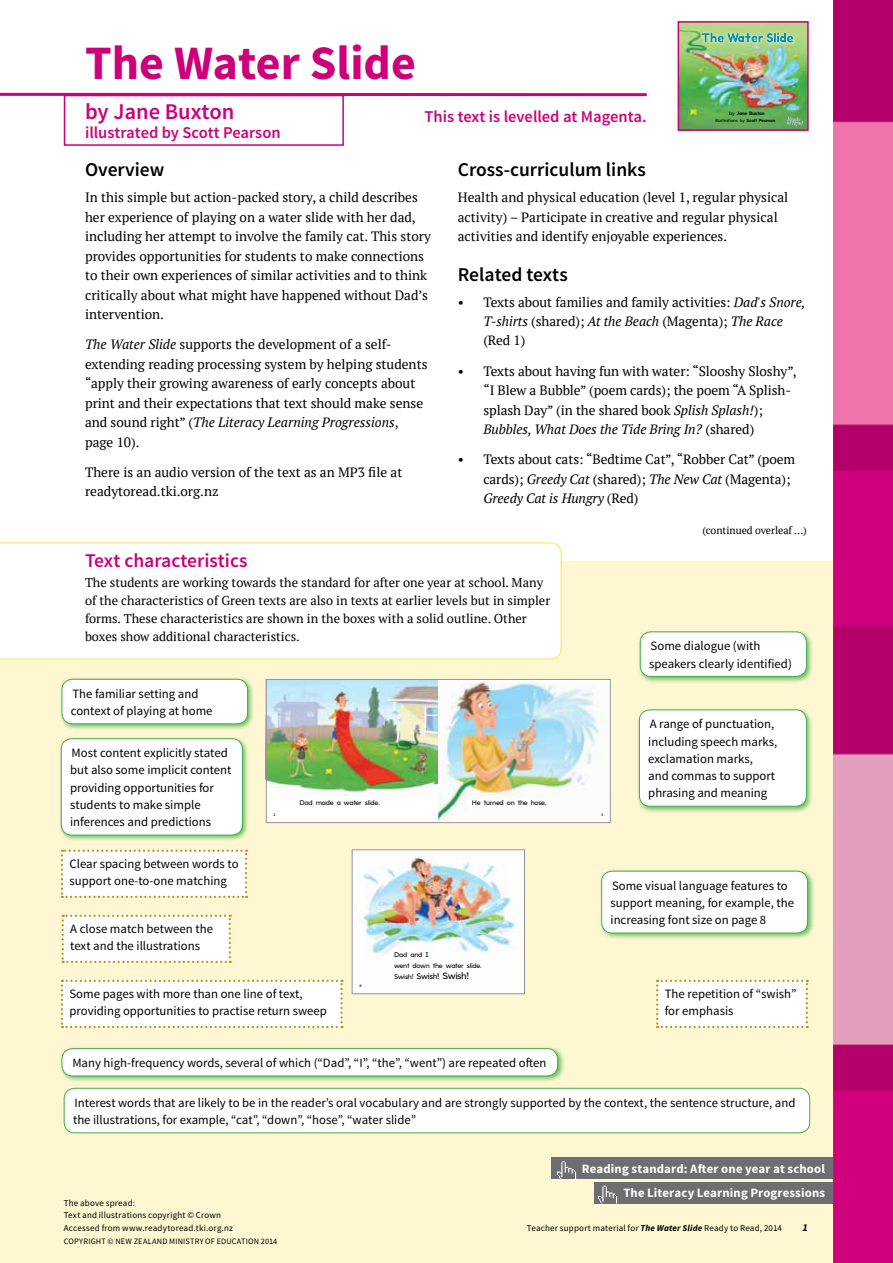
<style>
.page{position:relative;width:893px;height:1263px;background:#fff}
.page>*{position:absolute;margin:0;border:0;box-sizing:border-box;transform-origin:0 0}
.t1{font:700 48px "Source Sans Pro";color:#cd007a}
.t2{font:600 22.5px "Source Sans Pro";color:#cd007a}
.t3{font:600 19.5px "Source Sans Pro";color:#000}
.t4{font:600 19.5px "Source Sans Pro";color:#cd007a}
.t5{font:600 16.5px "Source Sans Pro";color:#cd007a}
.t6{font:13.5px/19.5px "PT Serif";color:#000}
.t7{font:12.75px/17.2px "Source Sans Pro";color:#000}
.t8{font:12.75px/18px "PT Serif";color:#000}
.t9{font:700 12.75px/24.5px "Source Sans Pro";letter-spacing:.01em;color:#fff;text-align:right}
.t10{font:10.5px "PT Serif";letter-spacing:-.005em;color:#000}
.t11{font:italic 700 10.5px "Source Sans Pro";color:#000}
.t12{font:9px/12px "Source Sans Pro";letter-spacing:.02em;color:#000}
.t13{font:8.25px "Source Sans Pro";letter-spacing:.02em;color:#000}
.t14{font:6.75px/10.9px "Aronui";letter-spacing:-.045em;color:#000}
.t15{font:700 4.8px "Aronui";letter-spacing:-.045em;color:#000}
.t16{font:4.5px "Aronui";letter-spacing:-.045em;color:#000}
.t17{font:3.6px "Aronui";color:#000}
.s1{font-weight:400}
.s2{font-weight:700}
.s3{font-style:italic}
.s4{font-size:7.95px}
.s5{font-size:9.15px}
.s6{font-weight:700;font-style:italic}
</style>
<div class="page">
<div style="left:0;top:560px;width:833px;height:703px;background:#fef7d2"></div>
<svg style="left:0;top:542px;width:562px;height:118px"></svg>
<img style="left:681px;top:24px;width:125px;height:104px">
<div style="left:699px;top:30px;width:97px;height:15px;background:#b6d888"></div>
<div style="left:700px;top:32px;width:93px;height:11px;background:#fff;opacity:.1"></div>
<div style="left:701px;top:32px;width:93px;height:12px;background:#000;opacity:.1"></div>
<svg style="left:787px;top:117px;width:19px;height:11px"></svg>
<div style="left:678px;top:21px;width:131px;height:110px;border:2px solid #cd007a"></div>
<div style="left:64px;top:1088px;width:746px;height:45px;background:#fff;border-radius:11px"></div>
<div style="left:64px;top:1088px;width:746px;height:45px;border:1px solid #41ad49;border-radius:11px"></div>
<img style="left:354px;top:852px;width:167px;height:140px">
<div style="left:352px;top:850px;width:173px;height:144px;border:1px solid #939598"></div>
<div style="left:59px;top:676px;width:196px;height:55px;background:#41ad49;opacity:.75"></div>
<div style="left:62px;top:679px;width:186px;height:45px;background:#fff;border-radius:11px"></div>
<div style="left:62px;top:679px;width:186px;height:45px;border:1px solid #41ad49;border-radius:11px"></div>
<div style="left:59px;top:1046px;width:505px;height:37px;background:#41ad49;opacity:.75"></div>
<div style="left:62px;top:1049px;width:496px;height:27px;background:#fff;border-radius:11px"></div>
<div style="left:62px;top:1048px;width:496px;height:28px;border:1px solid #41ad49;border-radius:11px"></div>
<div style="left:599px;top:868px;width:216px;height:72px;background:#41ad49;opacity:.75"></div>
<div style="left:602px;top:871px;width:205px;height:62px;background:#fff;border-radius:11px"></div>
<div style="left:601px;top:871px;width:207px;height:62px;border:1px solid #41ad49;border-radius:11px"></div>
<div style="left:58px;top:736px;width:191px;height:106px;background:#41ad49;opacity:.75"></div>
<div style="left:61px;top:739px;width:181px;height:96px;background:#fff;border-radius:11px"></div>
<div style="left:61px;top:738px;width:182px;height:97px;border:1px solid #41ad49;border-radius:11px"></div>
<div style="left:637px;top:629px;width:176px;height:54px;background:#41ad49;opacity:.75"></div>
<div style="left:640px;top:632px;width:166px;height:44px;background:#fff;border-radius:11px"></div>
<div style="left:640px;top:631px;width:167px;height:46px;border:1px solid #41ad49;border-radius:11px"></div>
<svg style="left:61px;top:850px;width:186px;height:48px"></svg>
<svg style="left:656px;top:980px;width:152px;height:48px"></svg>
<div style="left:636px;top:707px;width:178px;height:106px;background:#41ad49;opacity:.75"></div>
<div style="left:639px;top:710px;width:167px;height:96px;background:#fff;border-radius:11px"></div>
<div style="left:639px;top:709px;width:168px;height:98px;border:1px solid #41ad49;border-radius:11px"></div>
<div style="left:64px;top:95px;width:280px;height:51px;border:2px solid #cd007a"></div>
<hr style="left:0;top:93px;width:647px;height:3px;background:#cd007a">
<svg style="left:62px;top:915px;width:169px;height:48px"></svg>
<svg style="left:61px;top:980px;width:282px;height:48px"></svg>
<div style="left:266px;top:679px;width:172px;height:144px;background:#fff"></div>
<img style="left:268px;top:681px;width:170px;height:116px">
<div style="left:430px;top:788px;width:8px;height:35px;background:#fff"></div>
<img style="left:438px;top:680px;width:173px;height:143px">
<img style="left:438px;top:679px;width:1px;height:118px">
<div style="left:266px;top:679px;width:344px;height:144px;border:1px solid #939598"></div>
<div style="left:551px;top:1158px;width:283px;height:21px;background:#6d6e71"></div>
<svg style="left:557px;top:1161px;width:19px;height:18px"></svg>
<div style="left:594px;top:1182px;width:240px;height:21px;background:#6d6e71"></div>
<svg style="left:598px;top:1185px;width:19px;height:18px"></svg>
<img style="left:833px;top:0;width:60px;height:1263px">
<h1 class="t1" style="left:85px;top:32px;width:332px">The Water Slide</h1>
<h2 class="t2" style="left:85px;top:97px;width:151px">by Jane Buxton</h2>
<p class="t5" style="left:425px;top:106px;width:224px">This text is levelled at Magenta.</p>
<p class="t5" style="left:85px;top:122px;width:197px">illustrated by Scott Pearson</p>
<p class="t15" style="left:729px;top:111px;width:37px"><span class="s1">by</span> Jane Buxton</p>
<p class="t16" style="left:715px;top:118px;width:62px">illustrations by <span class="s2">Scott Pearson</span></p>
<h3 class="t3" style="left:85px;top:157px;width:81px">Overview</h3>
<p class="t6" style="left:85px;top:187px;width:347px">In this simple but action-packed story, a child describes her experience of playing on a water slide with her dad, including her attempt to involve the family cat. This story provides opportunities for students to make connections to their own experiences of similar activities and to think critically about what might have happened without Dad’s intervention.</p>
<p class="t6" style="left:85px;top:334px;width:344px"><span class="s3">The Water Slide</span> supports the development of a self&shy;extending reading processing system by helping students “apply their growing awareness of early concepts about print and their expectations that text should make sense and sound right” (<span class="s3">The Literacy Learning Progressions</span>, page 10).</p>
<p class="t6" style="left:85px;top:462px;width:319px">There is an audio version of the text as an MP3 file at readytoread.tki.org.nz</p>
<h3 class="t3" style="left:458px;top:157px;width:190px">Cross-curriculum links</h3>
<p class="t6" style="left:458px;top:187px;width:332px">Health and physical education (level 1, regular physical activity) – Participate in creative and regular physical activities and identify enjoyable experiences.</p>
<h3 class="t3" style="left:458px;top:262px;width:111px">Related texts</h3>
<p class="t6" style="left:483px;top:292px;width:324px;text-indent:-26px">• Texts about families and family activities: <span class="s3">Dad's Snore,<br>T-shirts</span> (shared); <span class="s3">At the Beach</span> (Magenta); <span class="s3">The Race </span>(Red 1)</p>
<p class="t6" style="left:483px;top:361px;width:315px;text-indent:-26px">• Texts about having fun with water: “Slooshy Sloshy”, “I Blew a Bubble” (poem cards); the poem “A Splish&shy;splash Day” (in the shared book <span class="s3">Splish Splash!</span>); <span class="s3">Bubbles, What Does the Tide Bring In?</span> (shared)</p>
<p class="t6" style="left:483px;top:450px;width:313px;text-indent:-26px">• Texts about cats: “Bedtime Cat”, “Robber Cat” (poem cards); <span class="s3">Greedy Cat</span> (shared); <span class="s3">The New Cat</span> (Magenta);<br><span class="s3">Greedy Cat is Hungry</span> (Red)</p>
<p class="t10" style="left:702px;top:523px;width:106px">(continued overleaf …)</p>
<h3 class="t4" style="left:85px;top:548px;width:164px">Text characteristics</h3>
<p class="t8" style="left:85px;top:573px;width:467px">The students are working towards the standard for after one year at school. Many of the characteristics of Green texts are also in texts at earlier levels but in simpler forms. These characteristics are shown in the boxes with a solid outline. Other boxes show additional characteristics.</p>
<p class="t7" style="left:71px;top:685px;width:143px">The familiar setting and context of playing at home</p>
<p class="t7" style="left:70px;top:744px;width:163px">Most content explicitly stated but also some implicit content providing opportunities for students to make simple inferences and predictions</p>
<p class="t7" style="left:69px;top:855px;width:171px">Clear spacing between words to support one-to-one matching</p>
<p class="t17" style="left:273px;top:813px;width:4px">2</p>
<p class="t14" style="left:300px;top:798px;width:82px">Dad made a water slide.</p>
<p class="t7" style="left:70px;top:920px;width:144px">A close match between the text and the illustrations</p>
<p class="t7" style="left:69px;top:985px;width:259px">Some pages with more than one line of text, providing opportunities to practise return sweep</p>
<p class="t17" style="left:360px;top:983px;width:4px">8</p>
<p class="t14" style="left:472px;top:798px;width:76px">He turned on the hose.</p>
<p class="t14" style="left:394px;top:949px;width:89px">Dad and I<br>went down the water slide.<br>Swish! <span class="s4">Swish!</span> <span class="s5">Swish!</span></p>
<p class="t7" style="left:72px;top:1054px;width:476px">Many high-frequency words, several of which (“Dad”, “I”, “the”, “went”) are repeated often</p>
<p class="t7" style="left:649px;top:638px;width:144px">Some dialogue (with speakers clearly identified)</p>
<p class="t17" style="left:601px;top:813px;width:4px">3</p>
<p class="t7" style="left:648px;top:716px;width:131px">A range of punctuation, including speech marks, exclamation marks,<br>and commas to support phrasing and meaning</p>
<p class="t7" style="left:610px;top:877px;width:185px">Some visual language features to support meaning, for example, the increasing font size on page 8</p>
<p class="t7" style="left:665px;top:985px;width:133px">The repetition of “swish” for emphasis</p>
<p class="t7" style="left:73px;top:1094px;width:724px">Interest words that are likely to be in the reader’s oral vocabulary and are strongly supported by the context, the sentence structure, and the illustrations, for example, “cat”, “down”, “hose”, “water slide”</p>
<p class="t12" style="left:64px;top:1197px;width:159px">The above spread:<br>Text and illustrations copyright © Crown</p>
<p class="t9" style="left:582px;top:1156px;width:245px">Reading standard: After one year at school<br>The Literacy Learning Progressions</p>
<p class="t12" style="left:64px;top:1222px;width:171px">Accessed from www.readytoread.tki.org.nz</p>
<p class="t12" style="left:527px;top:1222px;width:256px">Teacher support material for <span class="s6">The Water Slide</span> Ready to Read, 2014</p>
<p class="t11" style="left:803px;top:1221px;width:7px">1</p>
<p class="t13" style="left:64px;top:1236px;width:215px">COPYRIGHT © NEW ZEALAND MINISTRY OF EDUCATION 2014</p>
</div>
